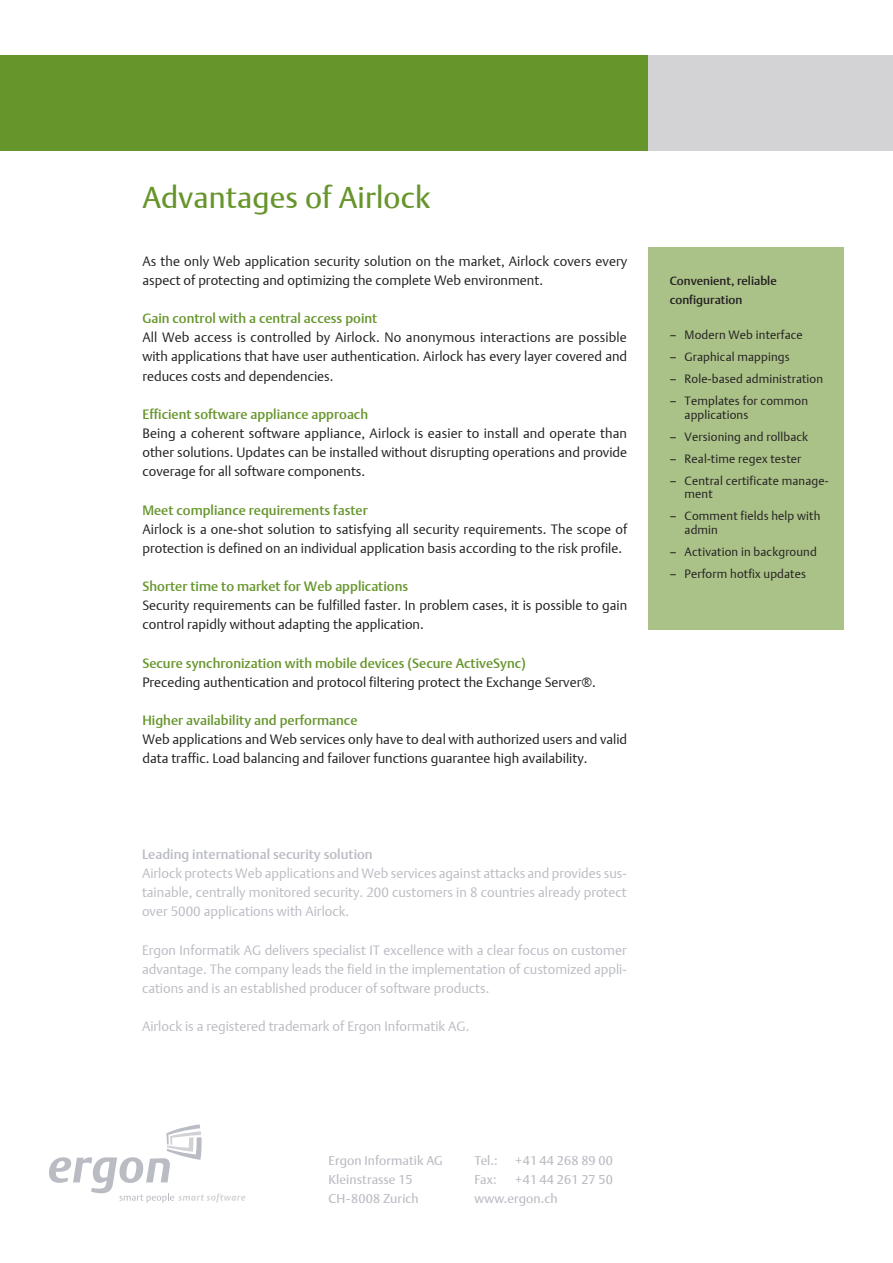
<style>
.page{position:relative;width:893px;height:1263px;background:#fff}
.page>*{position:absolute;margin:0;border:0;box-sizing:border-box;transform-origin:0 0}
._0_Headline_Silber{font:30px "DTL Argo T";letter-spacing:.005em;color:#66952c}
._1_Fliesstext{font:13.5px/19.2px "DTL Argo T Light";color:#231f20}
._3_Disclaimer{font:13.5px/19.2px "DTL Argo T Light";color:#babcc3;text-align:justify}
._1_Fliesstext_Auszei{font:13.5px "DTL Argo T Medium";color:#66952c}
._3_Disclaimer-2{font:13.5px "DTL Argo T Medium";color:#babcc3}
._6_adresse{font:12.75px/19.2px "DTL Argo T";letter-spacing:.01em;color:#babcc3}
._7_Aufzählung_grau{font:12px/13.5px "DTL Argo T Light";letter-spacing:.01em;color:#231f20}
._1_Fliesstext_Auszei-2{font:12px/19.2px "DTL Argo T Medium";color:#231f20}
.s1{font-family:"DTL Argo T Medium"}
</style>
<div class="page">
<div style="left:0;top:55px;width:648px;height:96px;background:#66952c"></div>
<div style="left:648px;top:55px;width:245px;height:96px;background:#d3d3d6"></div>
<svg style="left:49px;top:1124px;width:196px;height:79px"></svg>
<div style="left:648px;top:247px;width:196px;height:382px;background:#aac188"></div>
<p class="_0_Headline_Silber" style="left:142px;top:180px;width:289px">Advantages of Airlock</p>
<p class="_1_Fliesstext" style="left:142px;top:251px;width:486px">As the only Web application security solution on the market, Airlock covers every aspect of protecting and optimizing the complete Web environment.</p>
<p class="_1_Fliesstext_Auszei" style="left:142px;top:310px;width:236px">Gain control with a central access point</p>
<p class="_1_Fliesstext" style="left:142px;top:328px;width:486px;text-align:justify">All Web access is controlled by Airlock. No anonymous interactions are possible with applications that have user authentication. Airlock has every layer covered and reduces costs and dependencies.</p>
<p class="_1_Fliesstext_Auszei" style="left:142px;top:406px;width:227px">Efficient software appliance approach</p>
<p class="_1_Fliesstext" style="left:142px;top:423px;width:486px;text-align:justify">Being a coherent software appliance, Airlock is easier to install and operate than other solutions. Updates can be installed without disrupting operations and provide coverage for all software components.</p>
<p class="_1_Fliesstext_Auszei" style="left:142px;top:502px;width:227px">Meet compliance requirements faster</p>
<p class="_1_Fliesstext" style="left:142px;top:519px;width:486px">Airlock is a one-shot solution to satisfying all security requirements. The scope of protection is defined on an individual application basis according to the risk profile.</p>
<p class="_1_Fliesstext_Auszei" style="left:142px;top:578px;width:267px">Shorter time to market for Web applications</p>
<p class="_1_Fliesstext" style="left:142px;top:596px;width:486px">Security requirements can be fulfilled faster. In problem cases, it is possible to gain control rapidly without adapting the application.</p>
<p class="_1_Fliesstext_Auszei" style="left:142px;top:655px;width:385px">Secure synchronization with mobile devices (Secure ActiveSync)</p>
<p class="_1_Fliesstext" style="left:142px;top:672px;width:455px">Preceding authentication and protocol filtering protect the Exchange Server®.</p>
<p class="_1_Fliesstext_Auszei" style="left:142px;top:712px;width:217px">Higher availability and performance</p>
<p class="_1_Fliesstext" style="left:142px;top:730px;width:486px">Web applications and Web services only have to deal with authorized users and valid data traffic. Load balancing and failover functions guarantee high availability.</p>
<p class="_3_Disclaimer-2" style="left:142px;top:846px;width:232px">Leading international security solution</p>
<p class="_3_Disclaimer" style="left:142px;top:864px;width:486px">Airlock protects Web applications and Web services against attacks and provides sus&shy;tainable, centrally monitored security. 200 customers in 8 countries already protect over 5000 applications with Airlock.</p>
<p class="_3_Disclaimer" style="left:142px;top:940px;width:486px">Ergon Informatik AG delivers specialist IT excellence with a clear focus on customer advantage. The company leads the field in the implementation of customized appli&shy;cations and is an established producer of software products.</p>
<p class="_3_Disclaimer" style="left:142px;top:1017px;width:329px">Airlock is a registered trademark of Ergon Informatik AG.</p>
<p class="_1_Fliesstext_Auszei-2" style="left:670px;top:271px;width:109px">Convenient, reliable configuration</p>
<p class="_7_Aufzählung_grau" style="left:670px;top:328px;width:134px"><span class="s1">–</span> Modern Web interface</p>
<p class="_7_Aufzählung_grau" style="left:670px;top:350px;width:121px"><span class="s1">–</span> Graphical mappings</p>
<p class="_7_Aufzählung_grau" style="left:670px;top:372px;width:155px"><span class="s1">–</span> Role-based administration</p>
<p class="_7_Aufzählung_grau" style="left:685px;top:394px;width:125px;text-indent:-15px"><span class="s1">–</span> Templates for common applications</p>
<p class="_7_Aufzählung_grau" style="left:670px;top:430px;width:140px"><span class="s1">–</span> Versioning and rollback</p>
<p class="_7_Aufzählung_grau" style="left:670px;top:452px;width:133px"><span class="s1">–</span> Real-time regex tester</p>
<p class="_7_Aufzählung_grau" style="left:685px;top:474px;width:145px;text-indent:-15px"><span class="s1">–</span> Central certificate manage&shy;ment</p>
<p class="_7_Aufzählung_grau" style="left:685px;top:509px;width:137px;text-indent:-15px"><span class="s1">–</span> Comment fields help with admin</p>
<p class="_7_Aufzählung_grau" style="left:670px;top:545px;width:149px"><span class="s1">–</span> Activation in background</p>
<p class="_7_Aufzählung_grau" style="left:670px;top:567px;width:138px"><span class="s1">–</span> Perform hotfix updates</p>
<p class="_6_adresse" style="left:328px;top:1151px;width:116px">Ergon Informatik AG<br>Kleinstrasse 15<br>CH-8008 Zurich</p>
<p class="_6_adresse" style="left:475px;top:1151px;width:25px">Tel.:</p>
<p class="_6_adresse" style="left:515px;top:1151px;width:99px">+41 44 268 89 00</p>
<p class="_6_adresse" style="left:475px;top:1170px;width:140px;text-indent:40px">+41 44 261 27 50 www.ergon.ch</p>
<p class="_6_adresse" style="left:475px;top:1170px;width:23px">Fax:</p>
</div>
